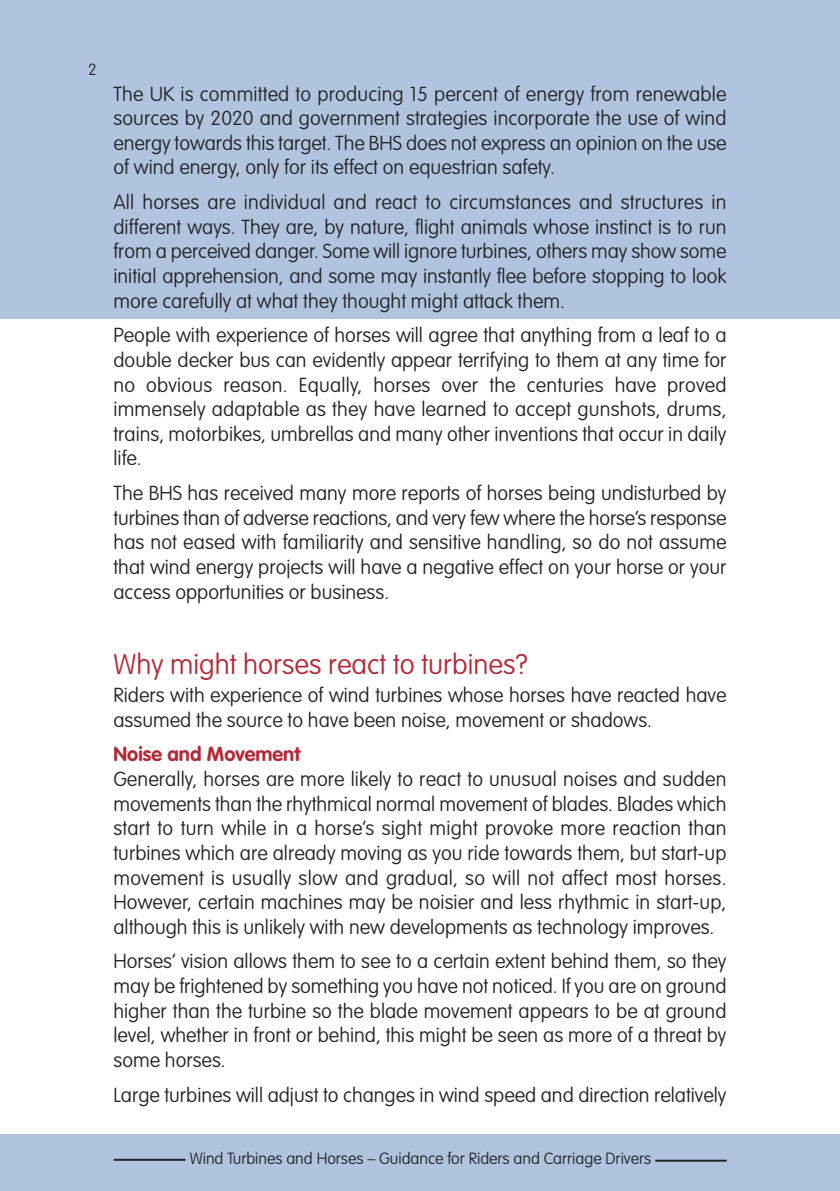
<style>
.page{position:relative;width:840px;height:1191px;background:#fff}
.page>*{position:absolute;margin:0;border:0;box-sizing:border-box;transform-origin:0 0}
.t1{font:100 28px "VAG Rounded LT";color:#b22937}
.t2{font:100 20px/24.6px "VAG Rounded LT";color:#252425;text-align:justify}
.t3{font:700 20px "VAG Rounded LT";color:#b22937}
.t4{font:100 16px "VAG Rounded LT";color:#252425}
</style>
<div class="page">
<div style="left:0;top:0;width:839px;height:319px;background:#b0c4e0"></div>
<div style="left:0;top:1134px;width:839px;height:57px;background:#b0c4e0"></div>
<hr style="left:114px;top:1158px;width:71px;height:2px;background:#252425">
<hr style="left:655px;top:1159px;width:71px;height:2px;background:#252425">
<p class="t4" style="left:88px;top:62px;width:10px">2</p>
<p class="t2" style="left:113px;top:83px;width:614px">The UK is committed to producing 15 percent of energy from renewable sources by 2020 and government strategies incorporate the use of wind energy towards this target. The BHS does not express an opinion on the use of wind energy, only for its effect on equestrian safety.</p>
<p class="t2" style="left:113px;top:191px;width:614px">All horses are individual and react to circumstances and structures in different ways. They are, by nature, flight animals whose instinct is to run from a perceived danger. Some will ignore turbines, others may show some initial apprehension, and some may instantly flee before stopping to look more carefully at what they thought might attack them.</p>
<p class="t2" style="left:113px;top:324px;width:614px">People with experience of horses will agree that anything from a leaf to a double decker bus can evidently appear terrifying to them at any time for no obvious reason. Equally, horses over the centuries have proved immensely adaptable as they have learned to accept gunshots, drums, trains, motorbikes, umbrellas and many other inventions that occur in daily life.</p>
<p class="t2" style="left:113px;top:482px;width:614px">The BHS has received many more reports of horses being undisturbed by turbines than of adverse reactions, and very few where the horse’s response has not eased with familiarity and sensitive handling, so do not assume that wind energy projects will have a negative effect on your horse or your access opportunities or business.</p>
<h1 class="t1" style="left:113px;top:652px;width:415px">Why might horses react to turbines?</h1>
<p class="t2" style="left:113px;top:684px;width:614px">Riders with experience of wind turbines whose horses have reacted have assumed the source to have been noise, movement or shadows.</p>
<p class="t3" style="left:113px;top:746px;width:188px">Noise and Movement</p>
<p class="t2" style="left:113px;top:768px;width:614px">Generally, horses are more likely to react to unusual noises and sudden movements than the rhythmical normal movement of blades. Blades which start to turn while in a horse’s sight might provoke more reaction than turbines which are already moving as you ride towards them, but start-up movement is usually slow and gradual, so will not affect most horses.<br>However, certain machines may be noisier and less rhythmic in start-up, although this is unlikely with new developments as technology improves.</p>
<p class="t2" style="left:113px;top:950px;width:614px">Horses’ vision allows them to see to a certain extent behind them, so they may be frightened by something you have not noticed. If you are on ground higher than the turbine so the blade movement appears to be at ground level, whether in front or behind, this might be seen as more of a threat by some horses.</p>
<p class="t2" style="left:113px;top:1083px;width:614px">Large turbines will adjust to changes in wind speed and direction relatively</p>
<p class="t4" style="left:190px;top:1151px;width:462px">Wind Turbines and Horses – Guidance for Riders and Carriage Drivers</p>
</div>
